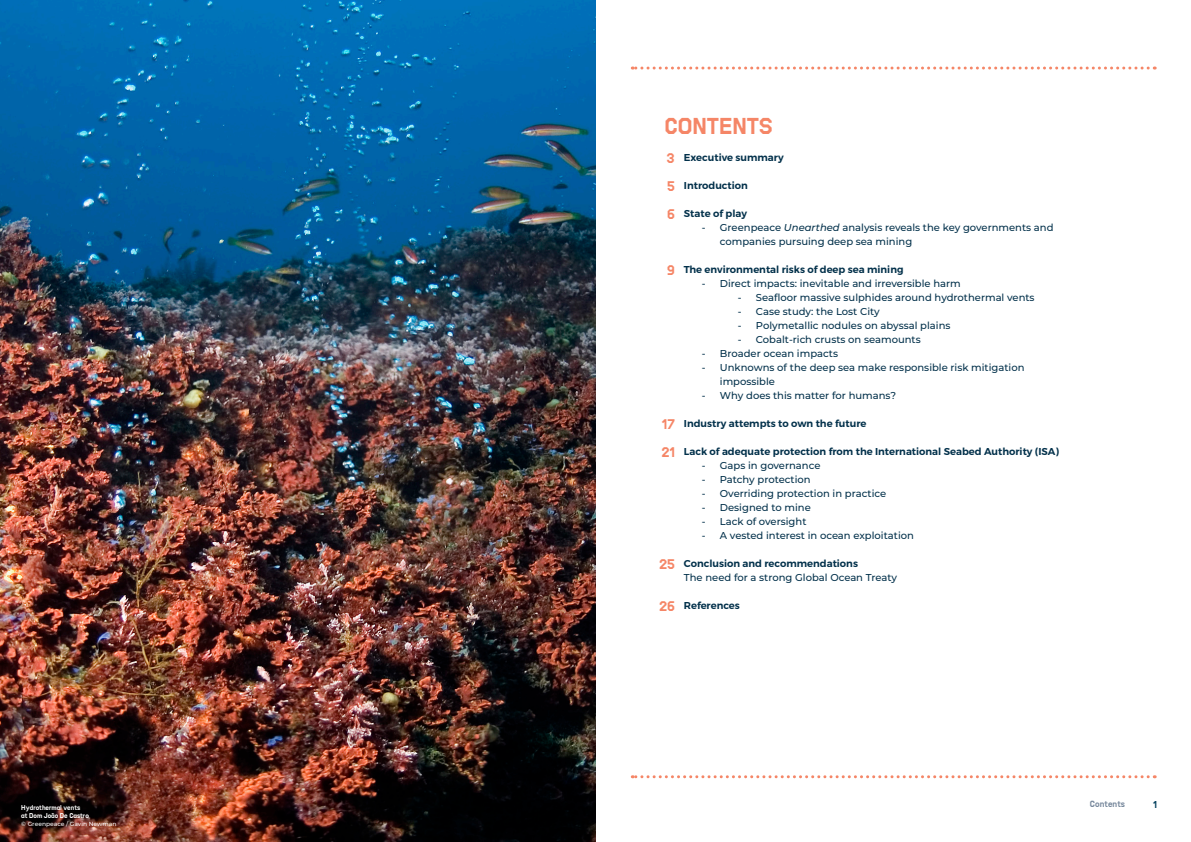
<style>
.page{position:relative;width:1191px;height:842px;background:#fff}
.page>*{position:absolute;margin:0;border:0;box-sizing:border-box;transform-origin:0 0}
.Page_title{font:23px "Sanctuary LC";color:#f58667}
.t1{font:14px "Sanctuary LC";color:#f58667}
.t2{font:500 10px/14px "Montserrat";color:#03314b}
.t3{font:600 10px "Montserrat";color:#03314b}
.t4{font:10px "Sanctuary LC";color:#0b4662}
.t5{font:9px "Sanctuary LC";letter-spacing:.01em;color:#78899d}
.t6{font:7px "Sanctuary LC";color:#fff}
.t7{font:500 6px "Montserrat";color:#fff}
.s1{font-style:italic}
</style>
<div class="page">
<img style="left:0;top:0;width:595px;height:842px">
<svg style="left:632px;top:67px;width:516px;height:3px"></svg>
<svg style="left:632px;top:775px;width:516px;height:3px"></svg>
<p class="t6" style="left:21px;top:804px;width:61px">Hydrothermal vents</p>
<p class="t6" style="left:21px;top:812px;width:69px">at Dom João De Castro</p>
<p class="t7" style="left:21px;top:820px;width:97px">© Greenpeace / Gavin Newman</p>
<p class="Page_title" style="left:664px;top:112px;width:110px">CONTENTS</p>
<p class="t1" style="left:666px;top:149px;width:10px">3</p>
<p class="t1" style="left:667px;top:177px;width:9px">5</p>
<p class="t1" style="left:667px;top:205px;width:9px">6</p>
<p class="t3" style="left:684px;top:152px;width:101px">Executive summary</p>
<p class="t3" style="left:684px;top:180px;width:65px">Introduction</p>
<p class="t3" style="left:684px;top:208px;width:65px">State of play</p>
<p class="t2" style="left:720px;top:220px;width:335px;text-indent:-18px">- Greenpeace <span class="s1">Unearthed</span> analysis reveals the key governments and companies pursuing deep sea mining</p>
<p class="t3" style="left:684px;top:264px;width:221px">The environmental risks of deep sea mining</p>
<p class="t2" style="left:702px;top:276px;width:260px">- Direct impacts: inevitable and irreversible harm</p>
<p class="t2" style="left:738px;top:290px;width:298px">- Seafloor massive sulphides around hydrothermal vents</p>
<p class="t2" style="left:738px;top:304px;width:143px">- Case study: the Lost City</p>
<p class="t2" style="left:738px;top:318px;width:214px">- Polymetallic nodules on abyssal plains</p>
<p class="t2" style="left:738px;top:332px;width:184px">- Cobalt-rich crusts on seamounts</p>
<p class="t2" style="left:702px;top:346px;width:138px">- Broader ocean impacts</p>
<p class="t2" style="left:720px;top:360px;width:306px;text-indent:-18px">- Unknowns of the deep sea make responsible risk mitigation impossible</p>
<p class="t2" style="left:702px;top:388px;width:196px">- Why does this matter for humans?</p>
<p class="t3" style="left:684px;top:418px;width:184px">Industry attempts to own the future</p>
<p class="t3" style="left:684px;top:446px;width:376px">Lack of adequate protection from the International Seabed Authority (ISA)</p>
<p class="t2" style="left:702px;top:458px;width:120px">- Gaps in governance</p>
<p class="t2" style="left:702px;top:472px;width:110px">- Patchy protection</p>
<p class="t2" style="left:702px;top:486px;width:186px">- Overriding protection in practice</p>
<p class="t2" style="left:702px;top:500px;width:110px">- Designed to mine</p>
<p class="t2" style="left:702px;top:514px;width:106px">- Lack of oversight</p>
<p class="t2" style="left:702px;top:528px;width:213px">- A vested interest in ocean exploitation</p>
<p class="t3" style="left:684px;top:558px;width:176px">Conclusion and recommendations</p>
<p class="t2" style="left:684px;top:570px;width:215px">The need for a strong Global Ocean Treaty</p>
<p class="t3" style="left:684px;top:600px;width:57px">References</p>
<p class="t1" style="left:667px;top:261px;width:9px">9</p>
<p class="t1" style="left:662px;top:415px;width:15px">17</p>
<p class="t1" style="left:662px;top:443px;width:15px">21</p>
<p class="t1" style="left:659px;top:555px;width:17px">25</p>
<p class="t1" style="left:659px;top:597px;width:17px">26</p>
<p class="t5" style="left:1089px;top:798px;width:37px">Contents</p>
<p class="t4" style="left:1153px;top:798px;width:5px">1</p>
</div>
